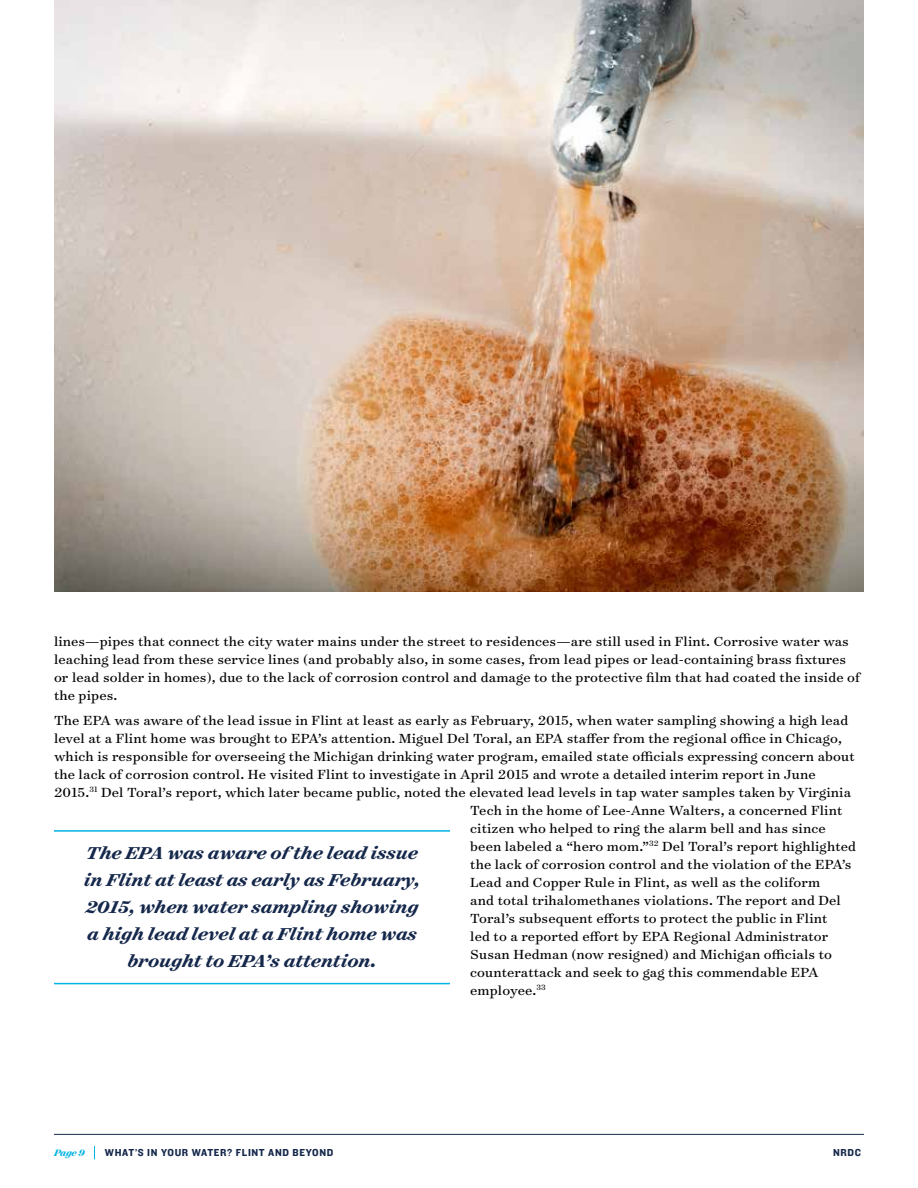
<style>
.page{position:relative;width:918px;height:1188px;background:#fff}
.page>*{position:absolute;margin:0;border:0;box-sizing:border-box;transform-origin:0 0}
.t1{font:italic 700 19.5px/27px "Surveyor Text";color:#15284b;text-align:center}
.t2{font:15px/18px "Surveyor Text";letter-spacing:.01em;color:#000}
.t3{font:10.5px "Knockout 51 Middleweight";letter-spacing:.06em;color:#15284b}
.t4{font:italic 700 10.5px "Surveyor Display";color:#00b3e3}
</style>
<div class="page">
<hr style="left:54px;top:1134px;width:810px;height:1px;background:#15284b">
<svg style="left:94px;top:1146px;width:1px;height:13px"></svg>
<img style="left:54px;top:0;width:810px;height:592px">
<hr style="left:54px;top:830px;width:396px;height:2px;background:#00b3e3">
<hr style="left:54px;top:983px;width:396px;height:1px;background:#00b3e3">
<p class="t2" style="left:54px;top:632px;width:808px">lines—pipes that connect the city water mains under the street to residences—are still used in Flint. Corrosive water was leaching lead from these service lines (and probably also, in some cases, from lead pipes or lead-containing brass fixtures or lead solder in homes), due to the lack of corrosion control and damage to the protective film that had coated the inside of the pipes.</p>
<p class="t2" style="left:54px;top:711px;width:796px">The EPA was aware of the lead issue in Flint at least as early as February, 2015, when water sampling showing a high lead</p>
<p class="t2" style="left:54px;top:729px;width:789px">level at a Flint home was brought to EPA’s attention. Miguel Del Toral, an EPA staffer from the regional office in Chicago,</p>
<p class="t2" style="left:54px;top:747px;width:802px">which is responsible for overseeing the Michigan drinking water program, emailed state officials expressing concern about</p>
<p class="t2" style="left:54px;top:765px;width:763px">the lack of corrosion control. He visited Flint to investigate in April 2015 and wrote a detailed interim report in June</p>
<p class="t2" style="left:54px;top:783px;width:799px">2015.<sup>31</sup> Del Toral’s report, which later became public, noted the elevated lead levels in tap water samples taken by Virginia</p>
<p class="t2" style="left:470px;top:801px;width:374px">Tech in the home of Lee-Anne Walters, a concerned Flint</p>
<p class="t2" style="left:470px;top:819px;width:357px">citizen who helped to ring the alarm bell and has since</p>
<p class="t2" style="left:470px;top:837px;width:387px">been labeled a “hero mom.”<sup>32</sup> Del Toral’s report highlighted</p>
<p class="t2" style="left:470px;top:855px;width:383px">the lack of corrosion control and the violation of the EPA’s</p>
<p class="t2" style="left:470px;top:873px;width:351px">Lead and Copper Rule in Flint, as well as the coliform</p>
<p class="t2" style="left:470px;top:891px;width:372px">and total trihalomethanes violations. The report and Del</p>
<p class="t2" style="left:470px;top:909px;width:359px">Toral’s subsequent efforts to protect the public in Flint</p>
<p class="t2" style="left:470px;top:927px;width:360px">led to a reported effort by EPA Regional Administrator</p>
<p class="t2" style="left:470px;top:945px;width:363px">Susan Hedman (now resigned) and Michigan officials to</p>
<p class="t2" style="left:470px;top:963px;width:350px">counterattack and seek to gag this commendable EPA</p>
<p class="t2" style="left:470px;top:981px;width:77px">employee.<sup>33</sup></p>
<h1 class="t1" style="left:84px;top:838px;width:338px">The EPA was aware of the lead issue in Flint at least as early as February, 2015, when water sampling showing a high lead level at a Flint home was brought to EPA’s attention.</h1>
<p class="t4" style="left:54px;top:1146px;width:32px">Page 9</p>
<p class="t3" style="left:105px;top:1146px;width:230px">WHAT’S IN YOUR WATER? FLINT AND BEYOND</p>
<p class="t3" style="left:833px;top:1146px;width:29px">NRDC</p>
</div>
